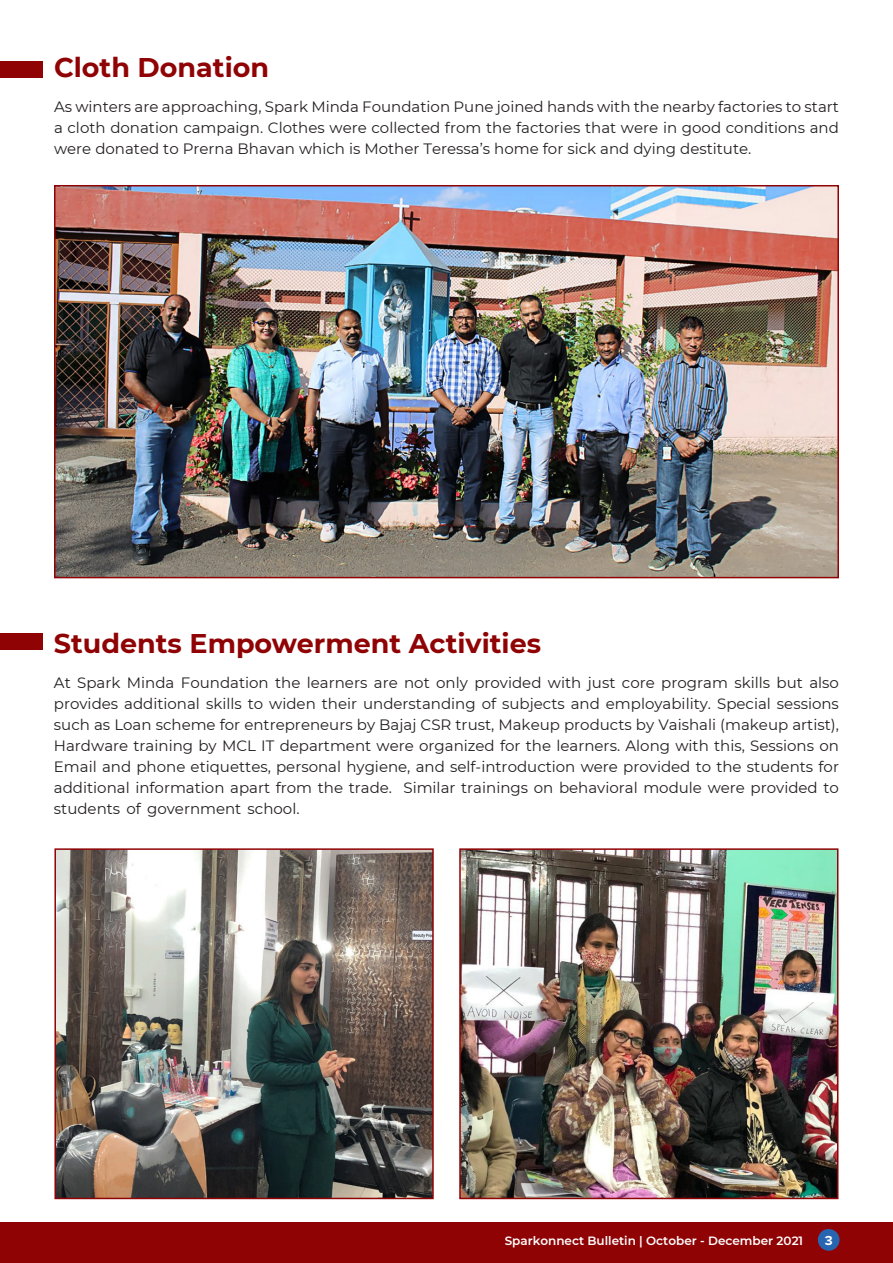
<style>
.page{position:relative;width:893px;height:1263px;background:#fff}
.page>*{position:absolute;margin:0;border:0;box-sizing:border-box;transform-origin:0 0}
.t1{font:700 27px "Montserrat";color:#900305}
.t2{font:15px/21px "Montserrat";color:#231f20;text-align:justify}
.t3{font:700 13.5px "Proxima Nova";color:#fff}
.t4{font:600 12px "Montserrat";color:#fff}
</style>
<div class="page">
<div style="left:0;top:1222px;width:893px;height:41px;background:#900305"></div>
<div style="left:818px;top:1229px;width:21px;height:22px;background:#2865b1;border-radius:50%"></div>
<div style="left:0;top:61px;width:42px;height:16px;background:#900305"></div>
<div style="left:0;top:633px;width:42px;height:17px;background:#900305"></div>
<img style="left:462px;top:851px;width:373px;height:345px">
<div style="left:459px;top:848px;width:379px;height:351px;border:2px solid #900305"></div>
<img style="left:57px;top:188px;width:779px;height:387px">
<div style="left:54px;top:185px;width:785px;height:393px;border:2px solid #900305"></div>
<img style="left:57px;top:851px;width:374px;height:345px">
<div style="left:54px;top:848px;width:380px;height:351px;border:2px solid #900305"></div>
<h1 class="t1" style="left:54px;top:48px;width:217px">Cloth Donation</h1>
<p class="t2" style="left:54px;top:95px;width:786px">As winters are approaching, Spark Minda Foundation Pune joined hands with the nearby factories to start a cloth donation campaign. Clothes were collected from the factories that were in good conditions and were donated to Prerna Bhavan which is Mother Teressa’s home for sick and dying destitute.</p>
<h1 class="t1" style="left:54px;top:624px;width:489px">Students Empowerment Activities</h1>
<p class="t2" style="left:54px;top:671px;width:787px">At Spark Minda Foundation the learners are not only provided with just core program skills but also provides additional skills to widen their understanding of subjects and employability. Special sessions such as Loan scheme for entrepreneurs by Bajaj CSR trust, Makeup products by Vaishali (makeup artist), Hardware training by MCL IT department were organized for the learners. Along with this, Sessions on Email and phone etiquettes, personal hygiene, and self-introduction were provided to the students for additional information apart from the trade. Similar trainings on behavioral module were provided to students of government school.</p>
<p class="t4" style="left:505px;top:1232px;width:300px">Sparkonnect Bulletin | October - December 2021</p>
<p class="t3" style="left:825px;top:1232px;width:9px">3</p>
</div>
